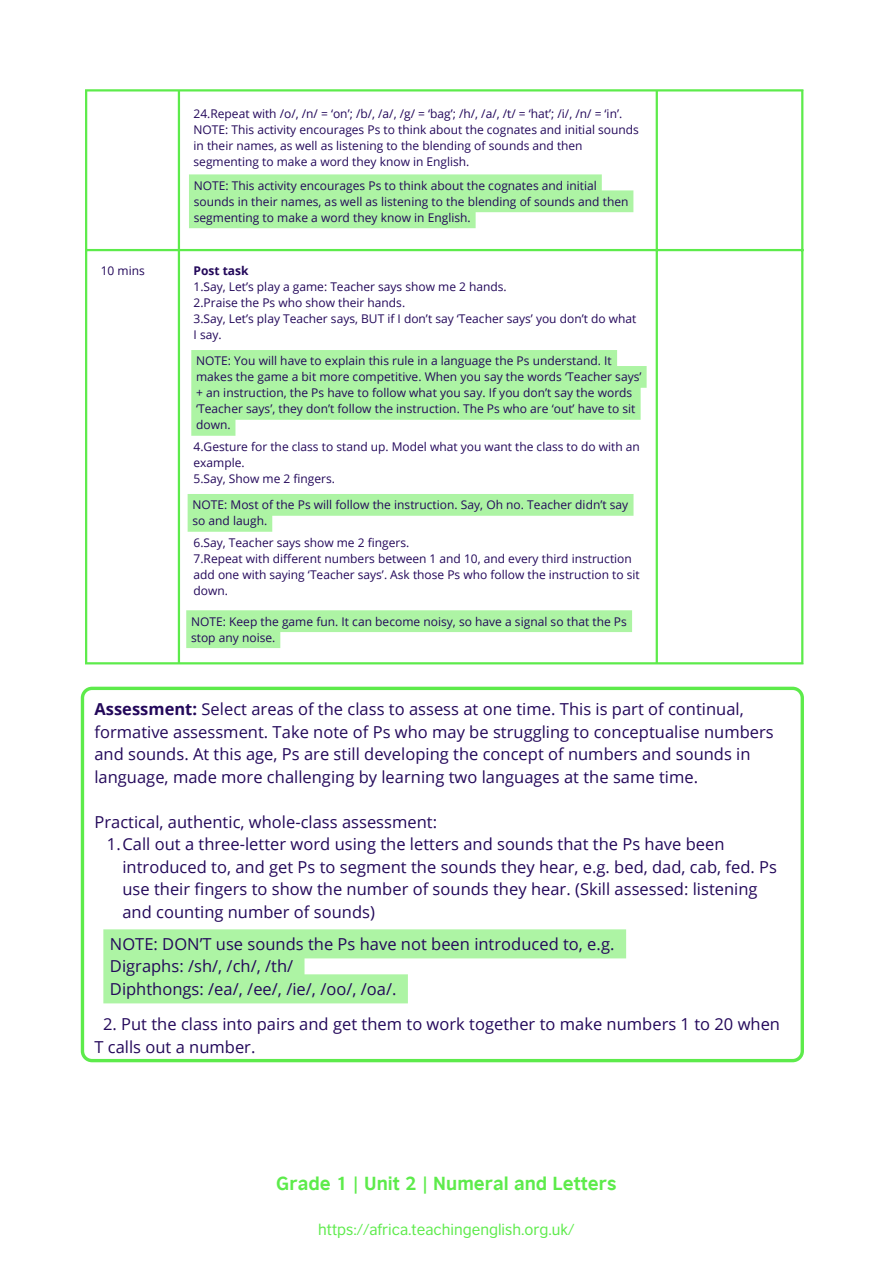
<style>
.page{position:relative;width:893px;height:1264px;background:#fff}
.page>*{position:absolute;margin:0;border:0;box-sizing:border-box;transform-origin:0 0}
.t1{font:700 18px "British Council Sans";color:#5deb4b}
.t2{font:16.5px/22.5px "Open Sans";color:#23085a}
.t3{font:15px "British Council Sans";color:#5deb4b}
.t4{font:12px/16px "Open Sans";color:#23085a}
.t5{font:700 12px "Open Sans";color:#23085a}
.s1{font-weight:700}
</style>
<div class="page">
<hr style="left:85px;top:91px;width:2px;height:571px;background:#5deb4b">
<hr style="left:178px;top:91px;width:2px;height:571px;background:#5deb4b">
<hr style="left:655px;top:91px;width:3px;height:571px;background:#5deb4b">
<hr style="left:801px;top:91px;width:2px;height:571px;background:#5deb4b">
<hr style="left:85px;top:89px;width:718px;height:2px;background:#5deb4b">
<hr style="left:85px;top:249px;width:718px;height:2px;background:#5deb4b">
<hr style="left:85px;top:662px;width:718px;height:2px;background:#5deb4b">
<svg style="left:191px;top:350px;width:455px;height:86px"></svg>
<svg style="left:189px;top:174px;width:444px;height:54px;background:#b7f5b0"></svg>
<svg style="left:187px;top:494px;width:446px;height:38px"></svg>
<svg style="left:186px;top:610px;width:446px;height:38px"></svg>
<svg style="left:81px;top:686px;width:722px;height:376px"></svg>
<svg style="left:103px;top:929px;width:523px;height:74px"></svg>
<p class="t4" style="left:193px;top:105px;width:447px">24.Repeat with /o/, /n/ = ‘on’; /b/, /a/, /g/ = ‘bag’; /h/, /a/, /t/ = ‘hat’; /i/, /n/ = ‘in’.<br>NOTE: This activity encourages Ps to think about the cognates and initial sounds in their names, as well as listening to the blending of sounds and then segmenting to make a word they know in English.</p>
<p class="t4" style="left:194px;top:177px;width:436px">NOTE: This activity encourages Ps to think about the cognates and initial sounds in their names, as well as listening to the blending of sounds and then segmenting to make a word they know in English.</p>
<p class="t4" style="left:101px;top:263px;width:46px">10 mins</p>
<p class="t5" style="left:193px;top:263px;width:57px">Post task</p>
<p class="t4" style="left:193px;top:279px;width:444px">1.Say, Let’s play a game: Teacher says show me 2 hands.<br>2.Praise the Ps who show their hands.<br>3.Say, Let’s play Teacher says, BUT if I don’t say ‘Teacher says’ you don’t do what I say.</p>
<p class="t4" style="left:196px;top:353px;width:447px">NOTE: You will have to explain this rule in a language the Ps understand. It makes the game a bit more competitive. When you say the words ‘Teacher says’ + an instruction, the Ps have to follow what you say. If you don’t say the words ‘Teacher says’, they don’t follow the instruction. The Ps who are ‘out’ have to sit down.</p>
<p class="t4" style="left:193px;top:439px;width:448px">4.Gesture for the class to stand up. Model what you want the class to do with an example.<br>5.Say, Show me 2 fingers.</p>
<p class="t4" style="left:192px;top:496px;width:437px">NOTE: Most of the Ps will follow the instruction. Say, Oh no. Teacher didn’t say so and laugh.</p>
<p class="t4" style="left:193px;top:534px;width:447px">6.Say, Teacher says show me 2 fingers.<br>7.Repeat with different numbers between 1 and 10, and every third instruction add one with saying ‘Teacher says’. Ask those Ps who follow the instruction to sit down.</p>
<p class="t4" style="left:191px;top:613px;width:437px">NOTE: Keep the game fun. It can become noisy, so have a signal so that the Ps stop any noise.</p>
<p class="t2" style="left:94px;top:697px;width:680px"><span class="s1">Assessment:</span> Select areas of the class to assess at one time. This is part of continual, formative assessment. Take note of Ps who may be struggling to conceptualise numbers and sounds. At this age, Ps are still developing the concept of numbers and sounds in language, made more challenging by learning two languages at the same time.</p>
<h2 class="t2" style="left:94px;top:810px;width:344px">Practical, authentic, whole-class assessment:</h2>
<p class="t2" style="left:122px;top:832px;width:656px;text-indent:-15px">1.Call out a three-letter word using the letters and sounds that the Ps have been introduced to, and get Ps to segment the sounds they hear, e.g. bed, dad, cab, fed. Ps use their fingers to show the number of sounds they hear. (Skill assessed: listening and counting number of sounds)</p>
<h2 class="t2" style="left:110px;top:931px;width:506px">NOTE: DON’T use sounds the Ps have not been introduced to, e.g.<br>Digraphs: /sh/, /ch/, /th/<br>Diphthongs: /ea/, /ee/, /ie/, /oo/, /oa/.</h2>
<h2 class="t2" style="left:94px;top:1012px;width:687px;text-indent:9px">2. Put the class into pairs and get them to work together to make numbers 1 to 20 when<br>T calls out a number.</h2>
<h1 class="t1" style="left:276px;top:1171px;width:342px">Grade 1 | Unit 2 | Numeral and Letters</h1>
<p class="t3" style="left:318px;top:1219px;width:258px">https://africa.teachingenglish.org.uk/</p>
</div>
